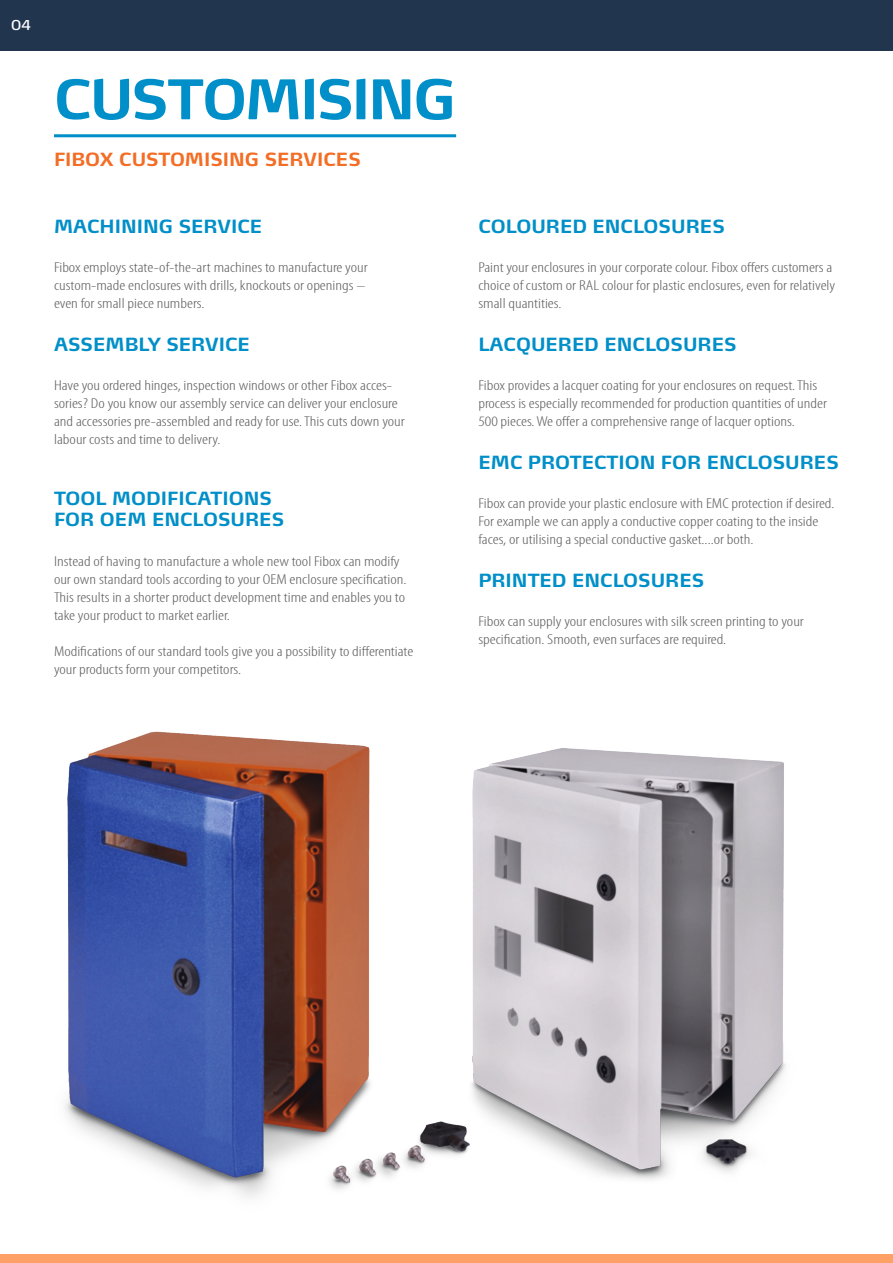
<style>
.page{position:relative;width:893px;height:1263px;background:#fff}
.page>*{position:absolute;margin:0;border:0;box-sizing:border-box;transform-origin:0 0}
.Head{font:700 54px "Max LF";letter-spacing:-.04em;color:#008fc8}
.Subhead{font:700 18px/21.6px "Max LF";color:#008fc8}
.Subheadline{font:700 18px "Max LF";color:#f36d25}
.Fließtext{font:300 condensed 14.4px/18px "Myriad Pro";color:#5b5b5b;scale:1.25 1}
.t1{font:13.5px "Max LF";color:#fff}
</style>
<div class="page">
<div style="left:0;top:1254px;width:893px;height:9px;background:#ffa167"></div>
<div style="left:0;top:0;width:893px;height:51px;background:#21354f"></div>
<img style="left:478px;top:748px;width:308px;height:432px">
<img style="left:65px;top:731px;width:413px;height:466px">
<hr style="left:54px;top:134px;width:402px;height:3px;background:#008fc8">
<p class="t1" style="left:11px;top:17px;width:22px">04</p>
<p class="Head" style="left:54px;top:66px;width:404px">CUSTOMISING</p>
<p class="Subheadline" style="left:54px;top:148px;width:308px">FIBOX CUSTOMISING SERVICES</p>
<p class="Subhead" style="left:54px;top:215px;width:210px">MACHINING SERVICE</p>
<p class="Fließtext" style="left:54px;top:258px;width:252px">Fibox employs state-of-the-art machines to manufacture your custom-made enclosures with drills, knockouts or openings – even for small piece numbers.</p>
<p class="Subhead" style="left:54px;top:333px;width:197px">ASSEMBLY SERVICE</p>
<p class="Fließtext" style="left:54px;top:376px;width:282px">Have you ordered hinges, inspection windows or other Fibox acces&shy;sories? Do you know our assembly service can deliver your enclosure and accessories pre-assembled and ready for use. This cuts down your labour costs and time to delivery.</p>
<p class="Subhead" style="left:54px;top:487px;width:232px">TOOL MODIFICATIONS<br>FOR OEM ENCLOSURES</p>
<p class="Fließtext" style="left:54px;top:552px;width:284px">Instead of having to manufacture a whole new tool Fibox can modify our own standard tools according to your OEM enclosure specification.<br>This results in a shorter product development time and enables you to take your product to market earlier.</p>
<p class="Fließtext" style="left:54px;top:642px;width:289px">Modifications of our standard tools give you a possibility to differentiate your products form your competitors.</p>
<p class="Subhead" style="left:478px;top:215px;width:248px">COLOURED ENCLOSURES</p>
<p class="Fließtext" style="left:478px;top:258px;width:287px">Paint your enclosures in your corporate colour. Fibox offers customers a choice of custom or RAL colour for plastic enclosures, even for relatively small quantities.</p>
<p class="Subhead" style="left:478px;top:333px;width:260px">LACQUERED ENCLOSURES</p>
<p class="Fließtext" style="left:478px;top:376px;width:280px">Fibox provides a lacquer coating for your enclosures on request. This process is especially recommended for production quantities of under<br>500 pieces. We offer a comprehensive range of lacquer options.</p>
<p class="Subhead" style="left:478px;top:451px;width:362px">EMC PROTECTION FOR ENCLOSURES</p>
<p class="Fließtext" style="left:478px;top:495px;width:286px">Fibox can provide your plastic enclosure with EMC protection if desired.<br>For example we can apply a conductive copper coating to the inside faces, or utilising a special conductive gasket....or both.</p>
<p class="Subhead" style="left:478px;top:569px;width:228px">PRINTED ENCLOSURES</p>
<p class="Fließtext" style="left:478px;top:613px;width:262px">Fibox can supply your enclosures with silk screen printing to your specification. Smooth, even surfaces are required.</p>
</div>
